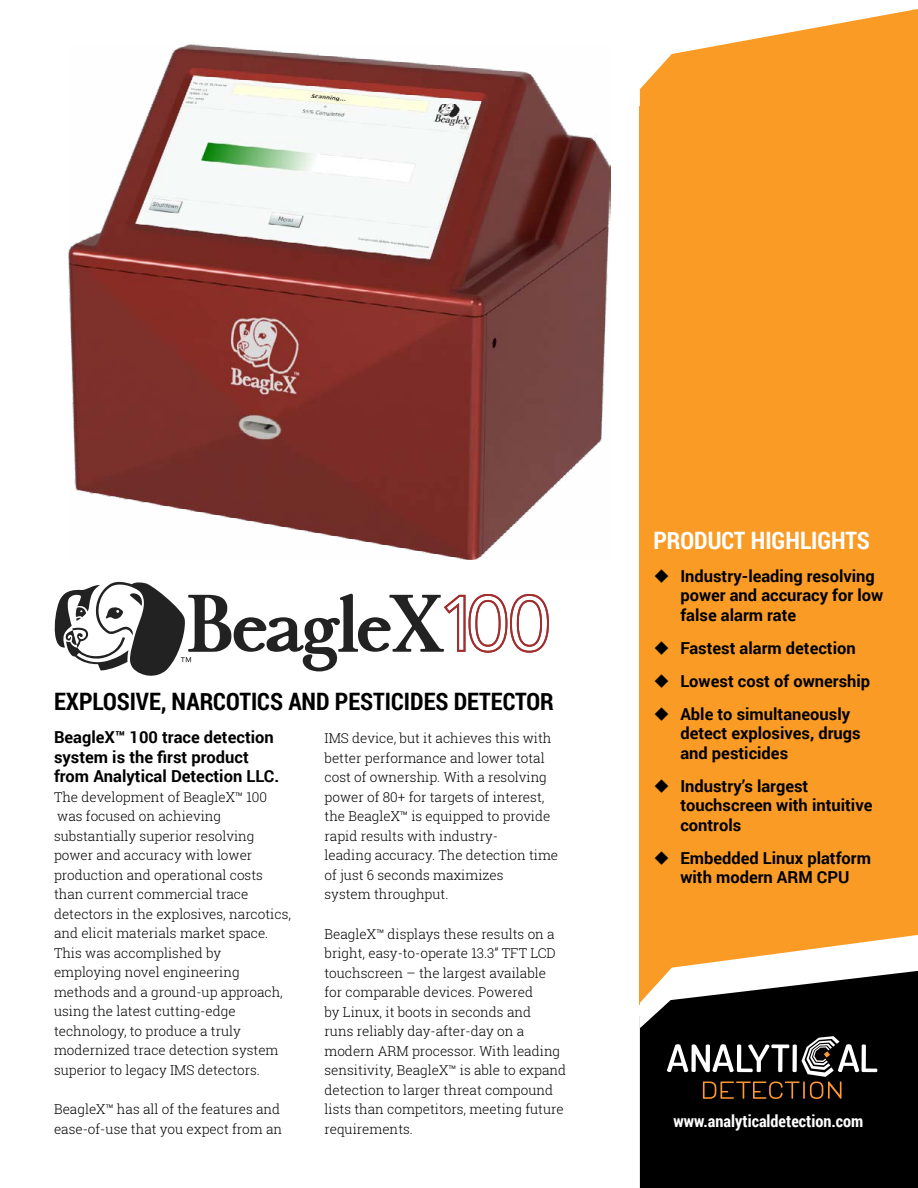
<style>
.page{position:relative;width:918px;height:1188px;background:#fff}
.page>*{position:absolute;margin:0;border:0;box-sizing:border-box;transform-origin:0 0}
.t1{font:700 24px "Roboto Condensed";color:#000}
.t2{font:700 24px "Roboto Condensed";color:#fff}
.t3{font:700 16.5px/19.5px "Roboto";color:#000}
.t4{font:700 16.5px "Roboto Condensed";color:#fff}
.t5{font:300 13.5px/19.5px "Roboto Slab";color:#000}
</style>
<div class="page">
<div style="left:640px;top:106px;width:278px;height:899px;background:#f99b25"></div>
<svg style="left:640px;top:9px;width:278px;height:97px"></svg>
<img style="left:68px;top:44px;width:542px;height:516px">
<div style="left:640px;top:1028px;width:278px;height:160px;background:#000"></div>
<svg style="left:667px;top:1036px;width:210px;height:63px;background:#3b3632"></svg>
<svg style="left:640px;top:935px;width:278px;height:93px"></svg>
<svg style="left:54px;top:581px;width:495px;height:95px"></svg>
<h1 class="t1" style="left:54px;top:685px;width:501px">EXPLOSIVE, NARCOTICS AND PESTICIDES DETECTOR</h1>
<p class="t3" style="left:54px;top:727px;width:227px">BeagleX™ 100 trace detection system is the first product from Analytical Detection LLC.</p>
<p class="t5" style="left:54px;top:787px;width:239px">The development of BeagleX™ 100 was focused on achieving substantially superior resolving power and accuracy with lower production and operational costs than current commercial trace detectors in the explosives, narcotics, and elicit materials market space.<br>This was accomplished by employing novel engineering methods and a ground-up approach, using the latest cutting-edge technology, to produce a truly modernized trace detection system superior to legacy IMS detectors.</p>
<p class="t5" style="left:54px;top:1099px;width:230px">BeagleX™ has all of the features and ease-of-use that you expect from an</p>
<p class="t5" style="left:325px;top:728px;width:235px">IMS device, but it achieves this with better performance and lower total cost of ownership. With a resolving power of 80+ for targets of interest, the BeagleX™ is equipped to provide rapid results with industry-<br>leading accuracy. The detection time of just 6 seconds maximizes<br>system throughput.</p>
<p class="t5" style="left:325px;top:924px;width:243px">BeagleX™ displays these results on a bright, easy-to-operate 13.3” TFT LCD touchscreen – the largest available for comparable devices. Powered<br>by Linux, it boots in seconds and<br>runs reliably day-after-day on a modern ARM processor. With leading sensitivity, BeagleX™ is able to expand detection to larger threat compound lists than competitors, meeting future requirements.</p>
<h1 class="t2" style="left:653px;top:523px;width:218px">PRODUCT HIGHLIGHTS</h1>
<p class="t3" style="left:680px;top:565px;width:204px;text-indent:-27px">◆ Industry-leading resolving power and accuracy for low false alarm rate</p>
<p class="t3" style="left:653px;top:637px;width:204px">◆ Fastest alarm detection</p>
<p class="t3" style="left:653px;top:670px;width:218px">◆ Lowest cost of ownership</p>
<p class="t3" style="left:680px;top:703px;width:182px;text-indent:-27px">◆ Able to simultaneously detect explosives, drugs and pesticides</p>
<p class="t3" style="left:680px;top:775px;width:194px;text-indent:-27px">◆ Industry’s largest touchscreen with intuitive controls</p>
<p class="t3" style="left:653px;top:847px;width:219px;text-align:center">◆ Embedded Linux platform with modern ARM CPU</p>
<p class="t4" style="left:674px;top:1109px;width:191px">www.analyticaldetection.com</p>
</div>
